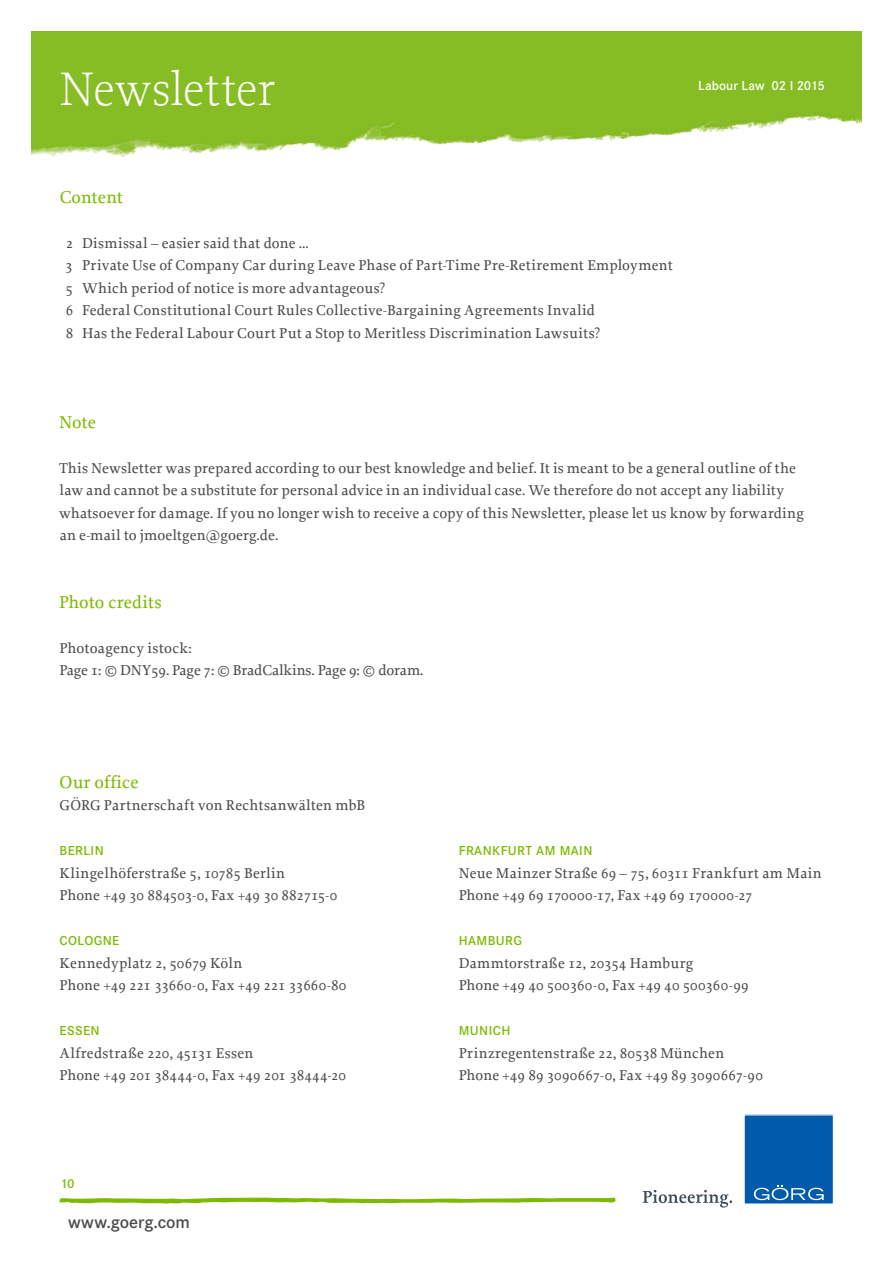
<style>
.page{position:relative;width:893px;height:1263px;background:#fff}
.page>*{position:absolute;margin:0;border:0;box-sizing:border-box;transform-origin:0 0}
.t1{font:300 49.5px "Proforma";letter-spacing:-.01em;color:#fff}
.t2{font:500 18px "Proforma";letter-spacing:.01em;color:#7db900}
.t3{font:600 18px "Corporate S";letter-spacing:-.005em;color:#4b4b4b}
.t4{font:500 15px/22.5px "Proforma";letter-spacing:.01em;color:#4b4b4b}
.t5{font:600 13.5px "Corporate S";letter-spacing:.03em;color:#7db900}
.t6{font:600 13.5px "Corporate S";letter-spacing:.005em;color:#fff}
.s1{font-size:13.5px;color:#fff}
.s2{font-size:12px;color:#fff}
</style>
<div class="page">
<img style="left:32px;top:32px;width:829px;height:125px">
<svg style="left:59px;top:1197px;width:557px;height:7px"></svg>
<div style="left:744px;top:1115px;width:89px;height:89px;background:#015aaa"></div>
<svg style="left:754px;top:1185px;width:70px;height:15px"></svg>
<svg style="left:643px;top:1190px;width:89px;height:17px"></svg>
<h1 class="t1" style="left:60px;top:59px;width:217px">Newsletter</h1>
<p class="t6" style="left:698px;top:78px;width:128px">Labour Law 02 I 2015</p>
<p class="t2" style="left:60px;top:186px;width:65px">Content</p>
<p class="t4" style="left:59px;top:231px;width:615px"><span class="s1">0</span>2 Dismissal – easier said that done …<br><span class="s2">0</span>3 Private Use of Company Car during Leave Phase of Part-Time Pre-Retirement Employment <span class="s2">0</span>5 Which period of notice is more advantageous?<br><span class="s2">0</span>6 Federal Constitutional Court Rules Collective-Bargaining Agreements Invalid<br><span class="s2">0</span>8 Has the Federal Labour Court Put a Stop to Meritless Discrimination Lawsuits?</p>
<p class="t2" style="left:59px;top:411px;width:39px">Note</p>
<p class="t4" style="left:59px;top:456px;width:746px">This Newsletter was prepared according to our best knowledge and belief. It is meant to be a general outline of the law and cannot be a substitute for personal advice in an individual case. We therefore do not accept any liability whatsoever for damage. If you no longer wish to receive a copy of this Newsletter, please let us know by forwarding an e-mail to jmoeltgen@goerg.de.</p>
<p class="t2" style="left:59px;top:591px;width:104px">Photo credits</p>
<p class="t4" style="left:59px;top:636px;width:366px">Photoagency istock:<br>Page 1: © DNY59. Page 7: © BradCalkins. Page 9: © doram.</p>
<p class="t2" style="left:60px;top:771px;width:81px">Our office</p>
<p class="t4" style="left:60px;top:794px;width:307px">GÖRG Partnerschaft von Rechtsanwälten mbB</p>
<p class="t5" style="left:60px;top:843px;width:46px">BERLIN</p>
<p class="t4" style="left:60px;top:861px;width:279px">Klingelhöferstraße 5, 10785 Berlin<br>Phone +49 30 884503-0, Fax +49 30 882715-0</p>
<p class="t5" style="left:60px;top:933px;width:61px">COLOGNE</p>
<p class="t4" style="left:60px;top:951px;width:288px">Kennedyplatz 2, 50679 Köln<br>Phone +49 221 33660-0, Fax +49 221 33660-80</p>
<p class="t5" style="left:60px;top:1023px;width:42px">ESSEN</p>
<p class="t4" style="left:60px;top:1041px;width:288px">Alfredstraße 220, 45131 Essen<br>Phone +49 201 38444-0, Fax +49 201 38444-20</p>
<p class="t5" style="left:60px;top:1175px;width:16px">10</p>
<p class="t3" style="left:68px;top:1212px;width:123px">www.goerg.com</p>
<p class="t5" style="left:459px;top:843px;width:135px">FRANKFURT AM MAIN</p>
<p class="t4" style="left:459px;top:861px;width:365px">Neue Mainzer Straße 69 – 75, 60311 Frankfurt am Main<br>Phone +49 69 170000-17, Fax +49 69 170000-27</p>
<p class="t5" style="left:459px;top:933px;width:65px">HAMBURG</p>
<p class="t4" style="left:459px;top:951px;width:291px">Dammtorstraße 12, 20354 Hamburg<br>Phone +49 40 500360-0, Fax +49 40 500360-99</p>
<p class="t5" style="left:459px;top:1023px;width:53px">MUNICH</p>
<p class="t4" style="left:459px;top:1041px;width:306px">Prinzregentenstraße 22, 80538 München<br>Phone +49 89 3090667-0, Fax +49 89 3090667-90</p>
</div>
